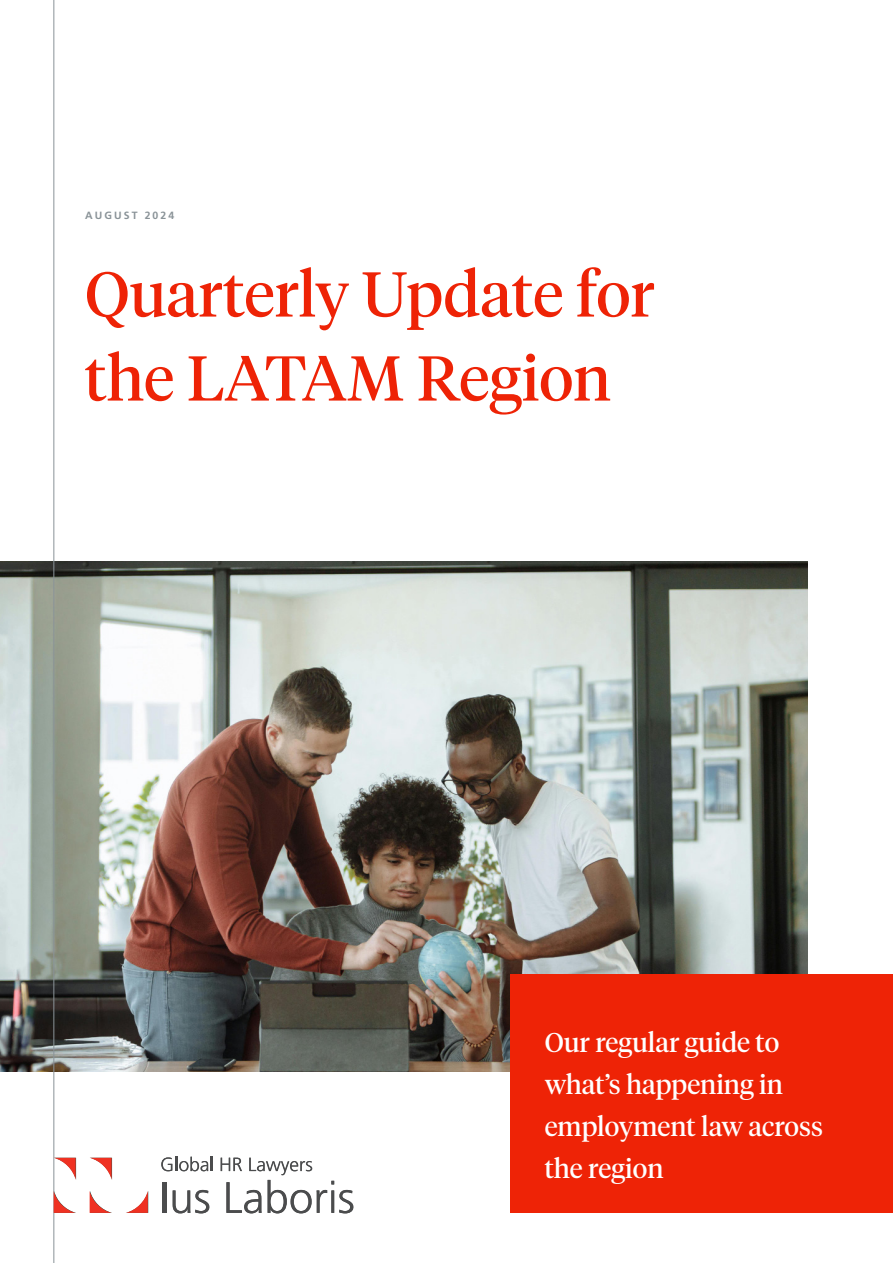
<style>
.page{position:relative;width:893px;height:1263px;background:#fff}
.page>*{position:absolute;margin:0;border:0;box-sizing:border-box;transform-origin:0 0}
.Document_title{font:63px "Tiempos Headline Regular";color:#ee2306}
.Document_subtitle{font:27px/42px "Tiempos Headline Regular";color:#fff}
.Document_date{font:700 10.5px "Frutiger LT Std";letter-spacing:.2em;color:#8a9398}
</style>
<div class="page">
<img style="left:0;top:561px;width:808px;height:510px">
<hr style="left:54px;top:0;width:1px;height:1263px;background:#8a9398">
<div style="left:511px;top:974px;width:382px;height:239px;background:#ee2306"></div>
<svg style="left:54px;top:1158px;width:22px;height:22px"></svg>
<svg style="left:54px;top:1191px;width:22px;height:22px"></svg>
<svg style="left:90px;top:1191px;width:22px;height:22px"></svg>
<svg style="left:126px;top:1191px;width:22px;height:22px"></svg>
<svg style="left:90px;top:1158px;width:22px;height:22px"></svg>
<svg style="left:161px;top:1157px;width:51px;height:14px"></svg>
<hr style="left:163px;top:1182px;width:3px;height:31px;background:#4b4c4d">
<svg style="left:173px;top:1190px;width:36px;height:23px"></svg>
<svg style="left:221px;top:1158px;width:132px;height:55px"></svg>
<p class="Document_date" style="left:85px;top:210px;width:91px">AUGUST 2024</p>
<p class="Document_title" style="left:85px;top:251px;width:571px">Quarterly Update for</p>
<p class="Document_title" style="left:85px;top:335px;width:527px">the LATAM Region</p>
<p class="Document_subtitle" style="left:545px;top:1020px;width:280px">Our regular guide to what’s happening in employment law across the region</p>
</div>
